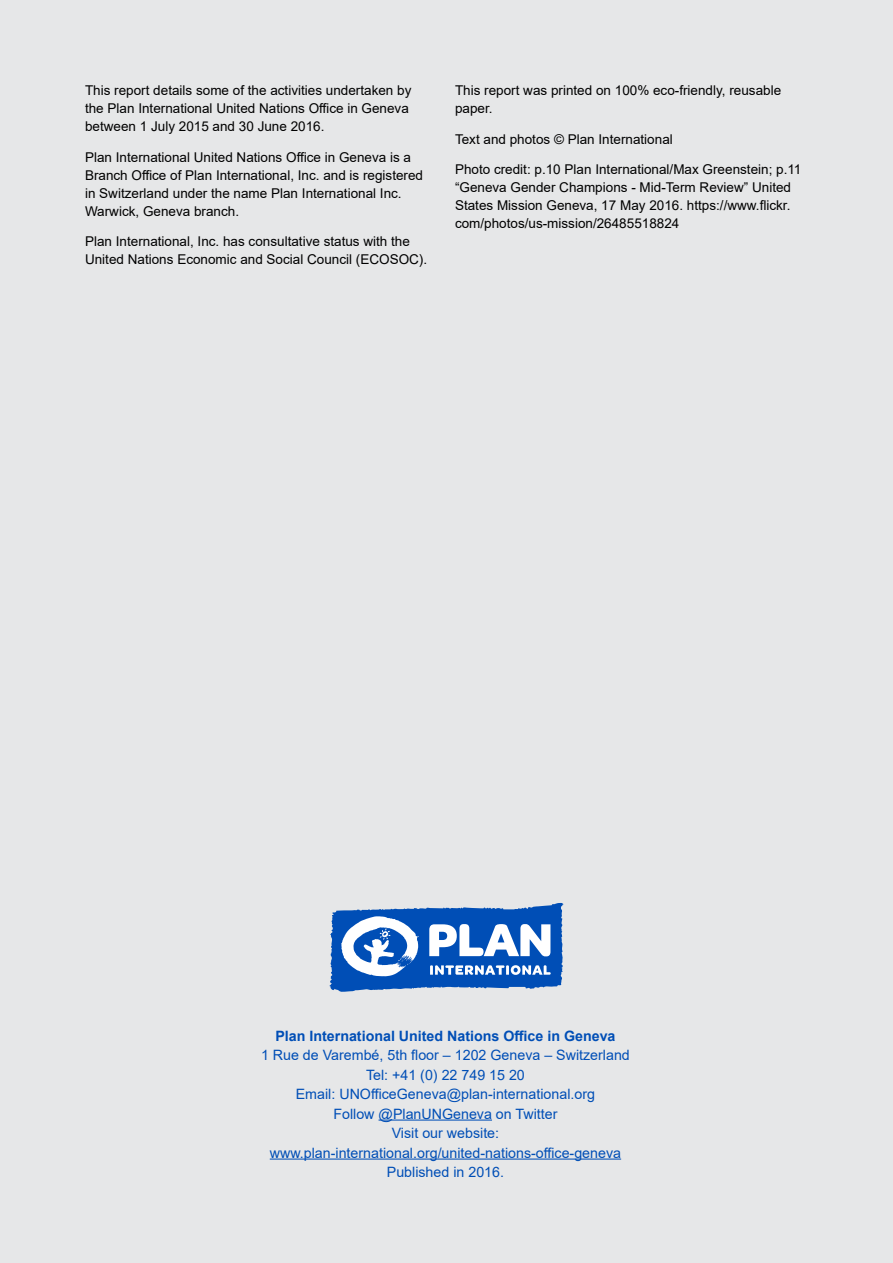
<style>
.page{position:relative;width:893px;height:1263px;background:#e6e7e8}
.page>*{position:absolute;margin:0;border:0;box-sizing:border-box;transform-origin:0 0}
.t1{font:14.25px/19.5px "Arial";color:#004eb6;text-align:center}
.t2{font:700 14.25px "Arial";color:#004eb6}
.t3{font:13.5px/18px "Arial";color:#000}
</style>
<div class="page">
<hr style="left:379px;top:1119px;width:113px;height:1px;background:#004eb6">
<hr style="left:270px;top:1158px;width:351px;height:1px;background:#004eb6">
<svg style="left:329px;top:903px;width:235px;height:89px;background:#5a8bcd"></svg>
<p class="t3" style="left:85px;top:81px;width:328px">This report details some of the activities undertaken by the Plan International United Nations Office in Geneva between 1 July 2015 and 30 June 2016.</p>
<p class="t3" style="left:85px;top:148px;width:340px">Plan International United Nations Office in Geneva is a Branch Office of Plan International, Inc. and is registered in Switzerland under the name Plan International Inc.<br>Warwick, Geneva branch.</p>
<p class="t3" style="left:85px;top:233px;width:344px">Plan International, Inc. has consultative status with the<br>United Nations Economic and Social Council (ECOSOC).</p>
<p class="t3" style="left:455px;top:81px;width:328px">This report was printed on 100% eco-friendly, reusable paper.</p>
<p class="t3" style="left:455px;top:130px;width:219px">Text and photos © Plan International</p>
<p class="t3" style="left:455px;top:161px;width:348px">Photo credit: p.10 Plan International/Max Greenstein; p.11 “Geneva Gender Champions - Mid-Term Review” United States Mission Geneva, 17 May 2016. https://www.flickr. com/photos/us-mission/26485518824</p>
<p class="t2" style="left:275px;top:1025px;width:342px">Plan International United Nations Office in Geneva</p>
<p class="t1" style="left:261px;top:1045px;width:370px">1 Rue de Varembé, 5th floor – 1202 Geneva – Switzerland Tel: +41 (0) 22 749 15 20<br>Email: UNOfficeGeneva@plan-international.org<br>Follow @PlanUNGeneva on Twitter<br>Visit our website: www.plan-international.org/united-nations-office-geneva Published in 2016.</p>
</div>
